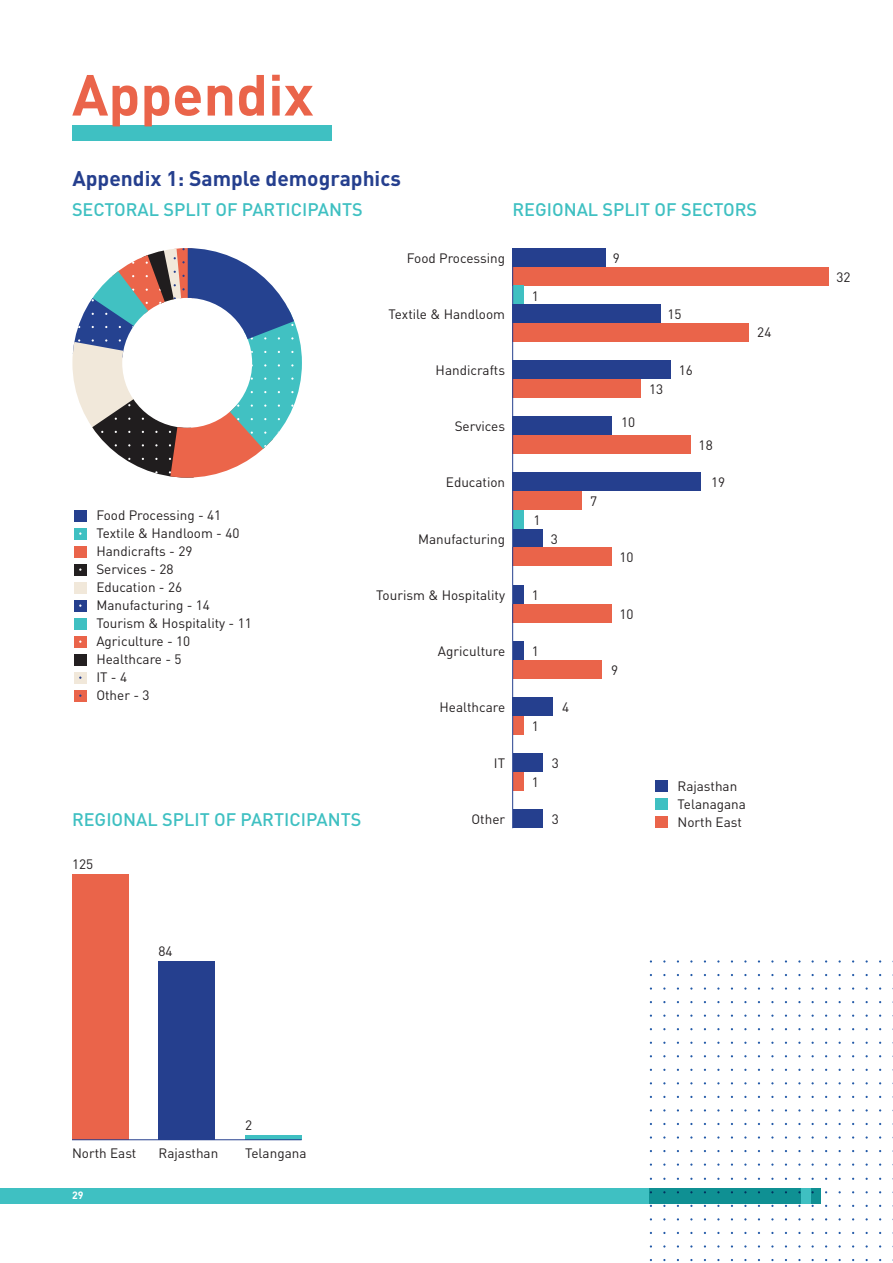
<style>
.page{position:relative;width:893px;height:1263px;background:#fff}
.page>*{position:absolute;margin:0;border:0;box-sizing:border-box;transform-origin:0 0}
.t1{font:700 57px "DIN Pro";color:#ea644a}
.t2{font:700 21px "DIN Pro";color:#253f8e}
.t3{font:500 18px "DIN Pro";color:#3fc0c2}
.t4{font:13.5px/18px "DIN Pro";color:#231f20}
.t5{font:700 10.5px "DIN Pro";color:#fff}
</style>
<div class="page">
<svg style="left:0;top:1188px;width:821px;height:15px;background:#35b6b8"></svg>
<div style="left:513px;top:248px;width:93px;height:19px;background:#253f8e"></div>
<div style="left:513px;top:304px;width:148px;height:19px;background:#253f8e"></div>
<div style="left:513px;top:360px;width:158px;height:19px;background:#253f8e"></div>
<div style="left:513px;top:416px;width:99px;height:19px;background:#253f8e"></div>
<div style="left:513px;top:472px;width:188px;height:19px;background:#253f8e"></div>
<div style="left:513px;top:529px;width:30px;height:18px;background:#253f8e"></div>
<div style="left:513px;top:585px;width:10px;height:19px;background:#253f8e"></div>
<div style="left:513px;top:641px;width:10px;height:19px;background:#253f8e"></div>
<div style="left:513px;top:697px;width:40px;height:19px;background:#253f8e"></div>
<div style="left:513px;top:753px;width:30px;height:19px;background:#253f8e"></div>
<div style="left:513px;top:809px;width:30px;height:19px;background:#253f8e"></div>
<div style="left:513px;top:267px;width:316px;height:18px;background:#ea644a"></div>
<div style="left:513px;top:323px;width:236px;height:19px;background:#ea644a"></div>
<div style="left:513px;top:379px;width:128px;height:19px;background:#ea644a"></div>
<div style="left:513px;top:435px;width:178px;height:19px;background:#ea644a"></div>
<div style="left:513px;top:491px;width:69px;height:19px;background:#ea644a"></div>
<div style="left:513px;top:547px;width:99px;height:19px;background:#ea644a"></div>
<div style="left:513px;top:604px;width:99px;height:19px;background:#ea644a"></div>
<div style="left:513px;top:660px;width:88px;height:19px;background:#ea644a"></div>
<div style="left:513px;top:716px;width:10px;height:19px;background:#ea644a"></div>
<div style="left:513px;top:772px;width:10px;height:19px;background:#ea644a"></div>
<div style="left:513px;top:285px;width:10px;height:19px;background:#3fc0c2"></div>
<div style="left:513px;top:510px;width:10px;height:19px;background:#3fc0c2"></div>
<div style="left:72px;top:126px;width:260px;height:15px;background:#3fc0c2"></div>
<div style="left:72px;top:874px;width:57px;height:266px;background:#ea644a"></div>
<div style="left:159px;top:961px;width:56px;height:179px;background:#253f8e"></div>
<div style="left:245px;top:1135px;width:57px;height:5px;background:#3fc0c2"></div>
<div style="left:656px;top:781px;width:12px;height:11px;background:#253f8e"></div>
<div style="left:656px;top:799px;width:12px;height:11px;background:#3fc0c2"></div>
<div style="left:656px;top:817px;width:12px;height:11px;background:#ea644a"></div>
<hr style="left:512px;top:248px;width:1px;height:580px;background:#253f8e">
<div style="left:75px;top:510px;width:12px;height:11px;background:#253f8e"></div>
<div style="left:75px;top:546px;width:12px;height:11px;background:#ea644a"></div>
<div style="left:75px;top:582px;width:12px;height:11px;background:#f1e8da"></div>
<div style="left:75px;top:600px;width:12px;height:11px;background:#253f8e"></div>
<div style="left:75px;top:618px;width:12px;height:11px;background:#3fc0c2"></div>
<div style="left:75px;top:528px;width:12px;height:11px;background:#3fc0c2"></div>
<div style="left:75px;top:636px;width:12px;height:11px;background:#ea644a"></div>
<div style="left:75px;top:690px;width:12px;height:11px;background:#ea644a"></div>
<div style="left:75px;top:654px;width:12px;height:11px;background:#231f20"></div>
<div style="left:75px;top:564px;width:12px;height:11px;background:#231f20"></div>
<div style="left:75px;top:672px;width:12px;height:11px;background:#f1e8da"></div>
<svg style="left:72px;top:248px;width:230px;height:230px"></svg>
<hr style="left:72px;top:1139px;width:230px;height:1px;background:#253f8e">
<h1 class="t1" style="left:72px;top:56px;width:243px">Appendix</h1>
<h2 class="t2" style="left:72px;top:164px;width:330px">Appendix 1: Sample demographics</h2>
<h3 class="t3" style="left:72px;top:197px;width:292px">SECTORAL SPLIT OF PARTICIPANTS</h3>
<h3 class="t3" style="left:512px;top:197px;width:246px">REGIONAL SPLIT OF SECTORS</h3>
<p class="t4" style="left:96px;top:506px;width:157px">Food Processing - 41<br>Textile &amp; Handloom - 40<br>Handicrafts - 29<br>Services - 28<br>Education - 26<br>Manufacturing - 14<br>Tourism &amp; Hospitality - 11<br>Agriculture - 10<br>Healthcare - 5<br>IT - 4<br>Other - 3</p>
<p class="t4" style="left:407px;top:248px;width:100px">Food Processing</p>
<p class="t4" style="left:389px;top:305px;width:118px">Textile &amp; Handloom</p>
<p class="t4" style="left:436px;top:361px;width:71px">Handicrafts</p>
<p class="t4" style="left:455px;top:417px;width:52px">Services</p>
<p class="t4" style="left:446px;top:473px;width:61px">Education</p>
<p class="t4" style="left:418px;top:529px;width:89px">Manufacturing</p>
<p class="t4" style="left:376px;top:586px;width:130px">Tourism &amp; Hospitality</p>
<p class="t4" style="left:438px;top:642px;width:69px">Agriculture</p>
<p class="t4" style="left:439px;top:698px;width:67px">Healthcare</p>
<h3 class="t3" style="left:72px;top:808px;width:291px">REGIONAL SPLIT OF PARTICIPANTS</h3>
<p class="t4" style="left:72px;top:854px;width:23px">125</p>
<p class="t4" style="left:494px;top:754px;width:13px">IT</p>
<p class="t4" style="left:471px;top:810px;width:35px">Other</p>
<p class="t4" style="left:532px;top:286px;width:9px">1</p>
<p class="t4" style="left:533px;top:510px;width:9px">1</p>
<p class="t4" style="left:551px;top:529px;width:9px">3</p>
<p class="t4" style="left:532px;top:586px;width:9px">1</p>
<p class="t4" style="left:532px;top:642px;width:9px">1</p>
<p class="t4" style="left:532px;top:716px;width:9px">1</p>
<p class="t4" style="left:532px;top:772px;width:9px">1</p>
<p class="t4" style="left:562px;top:698px;width:9px">4</p>
<p class="t4" style="left:552px;top:754px;width:9px">3</p>
<p class="t4" style="left:552px;top:810px;width:9px">3</p>
<p class="t4" style="left:613px;top:248px;width:9px">9</p>
<p class="t4" style="left:590px;top:491px;width:9px">7</p>
<p class="t4" style="left:667px;top:305px;width:16px">15</p>
<p class="t4" style="left:621px;top:412px;width:16px">10</p>
<p class="t4" style="left:649px;top:380px;width:16px">13</p>
<p class="t4" style="left:679px;top:361px;width:16px">16</p>
<p class="t4" style="left:699px;top:435px;width:16px">18</p>
<p class="t4" style="left:711px;top:473px;width:16px">19</p>
<p class="t4" style="left:619px;top:548px;width:16px">10</p>
<p class="t4" style="left:619px;top:604px;width:16px">10</p>
<p class="t4" style="left:611px;top:660px;width:9px">9</p>
<p class="t4" style="left:757px;top:323px;width:16px">24</p>
<p class="t4" style="left:677px;top:776px;width:70px">Rajasthan<br>Telanagana<br>North East</p>
<p class="t4" style="left:159px;top:941px;width:16px">84</p>
<p class="t4" style="left:245px;top:1116px;width:9px">2</p>
<p class="t4" style="left:72px;top:1144px;width:66px">North East</p>
<p class="t4" style="left:159px;top:1144px;width:61px">Rajasthan</p>
<p class="t4" style="left:245px;top:1144px;width:63px">Telangana</p>
<p class="t5" style="left:72px;top:1188px;width:13px">29</p>
<p class="t4" style="left:836px;top:267px;width:16px">32</p>
</div>
